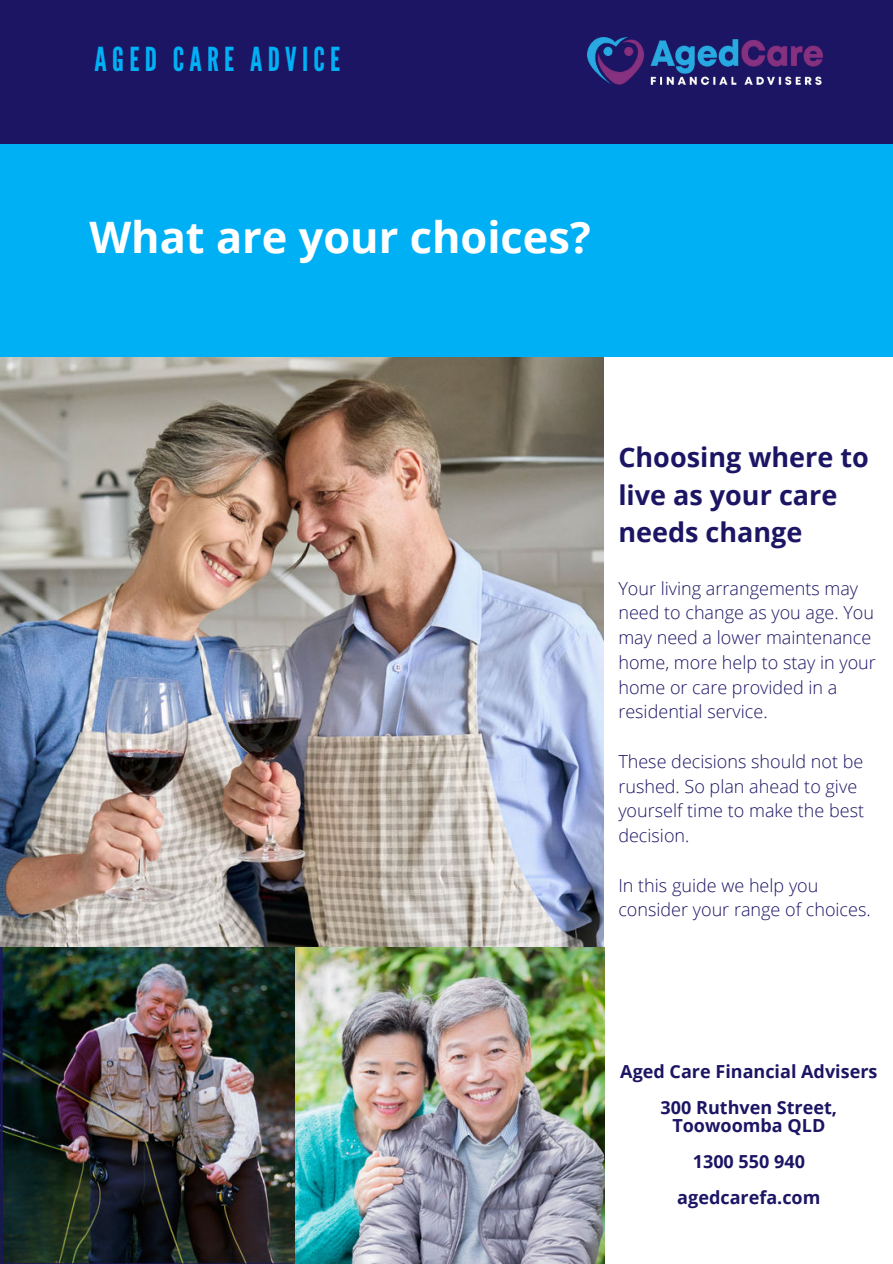
<style>
.page{position:relative;width:893px;height:1264px;background:#fff}
.page>*{position:absolute;margin:0;border:0;box-sizing:border-box;transform-origin:0 0}
.t1{font:700 43.35px "Open Sans";color:#fff}
.t2{font:33px "League Gothic";letter-spacing:.16em;color:#00b0f4}
.t3{font:700 27px/37.2px "Open Sans";color:#1c1564}
.t4{font:300 18px/24.8px "Open Sans";color:#1c1564}
.t5{font:700 18px/36px "Open Sans";color:#1c1564;text-align:center}
</style>
<div class="page">
<div style="left:0;top:0;width:892px;height:144px;background:#1c1564"></div>
<div style="left:0;top:144px;width:892px;height:213px;background:#00b0f4"></div>
<img style="left:0;top:357px;width:604px;height:590px">
<img style="left:0;top:947px;width:604px;height:315px">
<img style="left:587px;top:37px;width:235px;height:48px">
<h2 class="t2" style="left:95px;top:40px;width:247px">AGED CARE ADVICE</h2>
<h1 class="t1" style="left:89px;top:207px;width:503px">What are your choices?</h1>
<h3 class="t3" style="left:618px;top:438px;width:252px">Choosing where to live as your care needs change</h3>
<p class="t4" style="left:618px;top:575px;width:259px">Your living arrangements may need to change as you age. You may need a lower maintenance home, more help to stay in your home or care provided in a residential service.</p>
<p class="t4" style="left:618px;top:748px;width:247px">These decisions should not be rushed. So plan ahead to give yourself time to make the best decision.</p>
<p class="t4" style="left:618px;top:872px;width:254px">In this guide we help you consider your range of choices.</p>
<p class="t5" style="left:620px;top:1052px;width:259px">Aged Care Financial Advisers<br>300 Ruthven Street,</p>
<p class="t5" style="left:672px;top:1106px;width:154px">Toowoomba QLD<br>1300 550 940 agedcarefa.com</p>
</div>
